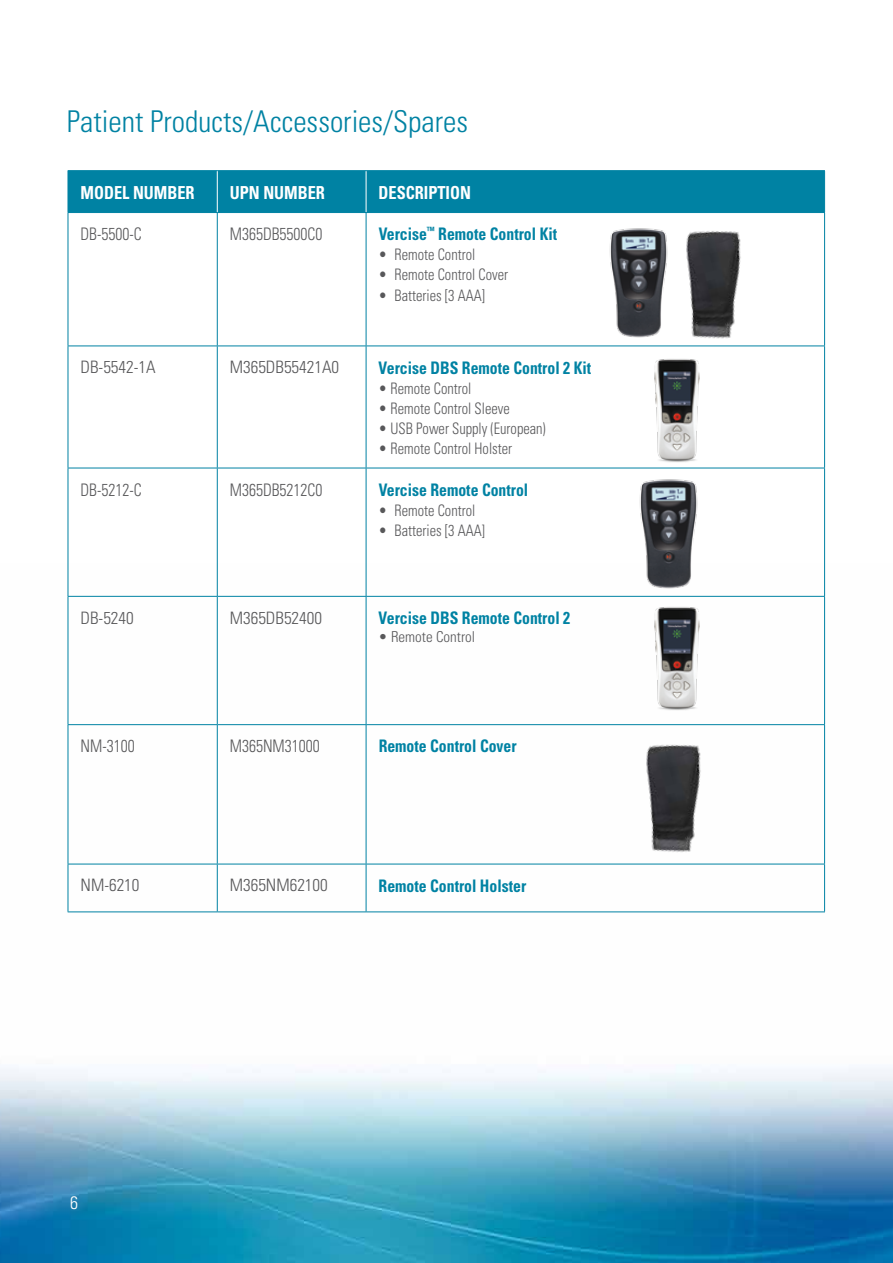
<style>
.page{position:relative;width:893px;height:1263px;background:#fff}
.page>*{position:absolute;margin:0;border:0;box-sizing:border-box;transform-origin:0 0}
.t1{font:300 condensed 30px "Univers";color:#0082a3}
.t2{font:300 condensed 18px "Univers";color:#fff}
.t3{font:700 condensed 17.85px "Univers";color:#fff;scale:.91 1}
.t4{font:700 condensed 17.25px "Univers";color:#0082a3;scale:.91 1}
.t5{font:300 condensed 17.25px "Univers";color:#58585a;scale:.91 1}
.t6{font:300 condensed 17.1px "Univers";color:#58585a}
.t7{font:300 condensed 15.9px "Univers";color:#58585a;scale:.91 1}
.t8{font:300 condensed 15px "Univers";color:#58585a}
.s1{font-size:15.3px}
</style>
<div class="page">
<img style="left:0;top:563px;width:893px;height:700px">
<div style="left:69px;top:171px;width:755px;height:41px;background:#0082a3"></div>
<hr style="left:217px;top:171px;width:1px;height:41px;background:#fff">
<hr style="left:366px;top:171px;width:1px;height:41px;background:#fff">
<hr style="left:68px;top:213px;width:1px;height:133px;background:#0082a3">
<hr style="left:217px;top:213px;width:1px;height:133px;background:#0082a3">
<hr style="left:366px;top:213px;width:1px;height:133px;background:#0082a3">
<hr style="left:824px;top:213px;width:1px;height:133px;background:#0082a3">
<hr style="left:68px;top:346px;width:149px;height:1px;background:#0082a3">
<hr style="left:68px;top:346px;width:1px;height:122px;background:#0082a3">
<hr style="left:217px;top:346px;width:149px;height:1px;background:#0082a3">
<hr style="left:217px;top:346px;width:1px;height:122px;background:#0082a3">
<hr style="left:366px;top:346px;width:459px;height:1px;background:#0082a3">
<hr style="left:366px;top:346px;width:1px;height:122px;background:#0082a3">
<hr style="left:824px;top:346px;width:1px;height:122px;background:#0082a3">
<hr style="left:68px;top:468px;width:149px;height:1px;background:#0082a3">
<hr style="left:68px;top:468px;width:1px;height:128px;background:#0082a3">
<hr style="left:217px;top:468px;width:149px;height:1px;background:#0082a3">
<hr style="left:217px;top:468px;width:1px;height:128px;background:#0082a3">
<hr style="left:366px;top:468px;width:459px;height:1px;background:#0082a3">
<hr style="left:366px;top:468px;width:1px;height:128px;background:#0082a3">
<hr style="left:824px;top:468px;width:1px;height:128px;background:#0082a3">
<hr style="left:68px;top:596px;width:149px;height:1px;background:#0082a3">
<hr style="left:68px;top:597px;width:1px;height:127px;background:#0082a3">
<hr style="left:217px;top:596px;width:149px;height:1px;background:#0082a3">
<hr style="left:217px;top:597px;width:1px;height:127px;background:#0082a3">
<hr style="left:366px;top:596px;width:459px;height:1px;background:#0082a3">
<hr style="left:366px;top:597px;width:1px;height:127px;background:#0082a3">
<hr style="left:824px;top:597px;width:1px;height:127px;background:#0082a3">
<hr style="left:68px;top:724px;width:149px;height:1px;background:#0082a3">
<hr style="left:68px;top:725px;width:1px;height:139px;background:#0082a3">
<hr style="left:217px;top:724px;width:149px;height:1px;background:#0082a3">
<hr style="left:217px;top:725px;width:1px;height:139px;background:#0082a3">
<hr style="left:366px;top:724px;width:459px;height:1px;background:#0082a3">
<hr style="left:366px;top:725px;width:1px;height:139px;background:#0082a3">
<hr style="left:824px;top:725px;width:1px;height:139px;background:#0082a3">
<hr style="left:68px;top:864px;width:149px;height:1px;background:#0082a3">
<hr style="left:68px;top:864px;width:1px;height:47px;background:#0082a3">
<hr style="left:217px;top:864px;width:149px;height:1px;background:#0082a3">
<hr style="left:217px;top:864px;width:1px;height:47px;background:#0082a3">
<hr style="left:366px;top:864px;width:459px;height:1px;background:#0082a3">
<hr style="left:366px;top:864px;width:1px;height:47px;background:#0082a3">
<hr style="left:824px;top:864px;width:1px;height:47px;background:#0082a3">
<hr style="left:68px;top:911px;width:149px;height:1px;background:#0082a3">
<hr style="left:217px;top:911px;width:149px;height:1px;background:#0082a3">
<hr style="left:366px;top:911px;width:459px;height:1px;background:#0082a3">
<hr style="left:68px;top:170px;width:149px;height:1px;background:#0082a3">
<hr style="left:68px;top:171px;width:1px;height:41px;background:#0082a3">
<hr style="left:217px;top:170px;width:149px;height:1px;background:#0082a3">
<hr style="left:366px;top:170px;width:459px;height:1px;background:#0082a3">
<hr style="left:824px;top:171px;width:1px;height:41px;background:#0082a3">
<hr style="left:68px;top:212px;width:149px;height:1px;background:#0082a3">
<hr style="left:217px;top:212px;width:149px;height:1px;background:#0082a3">
<hr style="left:366px;top:212px;width:459px;height:1px;background:#0082a3">
<img style="left:631px;top:479px;width:74px;height:112px">
<img style="left:609px;top:228px;width:59px;height:110px">
<img style="left:686px;top:231px;width:55px;height:108px">
<img style="left:646px;top:738px;width:60px;height:116px">
<img style="left:639px;top:359px;width:74px;height:110px">
<img style="left:639px;top:600px;width:74px;height:121px">
<h1 class="t1" style="left:67px;top:103px;width:403px">Patient Products/Accessories/Spares</h1>
<p class="t3" style="left:81px;top:181px;width:127px">MODEL NUMBER</p>
<p class="t3" style="left:230px;top:181px;width:106px">UPN NUMBER</p>
<p class="t3" style="left:379px;top:181px;width:103px">DESCRIPTION</p>
<p class="t5" style="left:81px;top:224px;width:69px">DB-5500-C</p>
<p class="t5" style="left:230px;top:224px;width:103px">M365DB5500C0</p>
<p class="t4" style="left:379px;top:223px;width:198px">Vercise<sup>™</sup> Remote Control Kit</p>
<p class="t7" style="left:379px;top:245px;width:108px">• Remote Control</p>
<p class="t7" style="left:379px;top:265px;width:144px">• Remote Control Cover</p>
<p class="t7" style="left:379px;top:285px;width:118px">• Batteries [3 AAA]</p>
<p class="t6" style="left:81px;top:357px;width:77px">DB-5542-1A</p>
<p class="t6" style="left:230px;top:357px;width:111px">M365DB55421A0</p>
<p class="t4" style="left:379px;top:357px;width:235px">Vercise DBS Remote Control 2 Kit</p>
<p class="t7" style="left:379px;top:378px;width:103px">• Remote Control</p>
<p class="t7" style="left:379px;top:399px;width:146px">• Remote Control Sleeve</p>
<p class="t7" style="left:379px;top:419px;width:185px">• USB Power Supply (European)</p>
<p class="t7" style="left:379px;top:439px;width:148px">• Remote Control Holster</p>
<p class="t5" style="left:81px;top:479px;width:69px">DB-5212-C</p>
<p class="t5" style="left:230px;top:479px;width:103px">M365DB5212C0</p>
<p class="t4" style="left:379px;top:479px;width:166px">Vercise Remote Control</p>
<p class="t7" style="left:379px;top:501px;width:108px">• Remote Control</p>
<p class="t7" style="left:379px;top:521px;width:118px">• Batteries [3 AAA<span class="s1">]</span></p>
<p class="t6" style="left:81px;top:607px;width:55px">DB-5240</p>
<p class="t6" style="left:230px;top:607px;width:94px">M365DB52400</p>
<p class="t4" style="left:379px;top:607px;width:212px">Vercise DBS Remote Control 2</p>
<p class="t8" style="left:379px;top:628px;width:98px">• Remote Control</p>
<p class="t5" style="left:81px;top:736px;width:61px">NM-3100</p>
<p class="t5" style="left:230px;top:736px;width:100px">M365NM31000</p>
<p class="t4" style="left:379px;top:735px;width:153px">Remote Control Cover</p>
<p class="t6" style="left:81px;top:875px;width:60px">NM-6210</p>
<p class="t6" style="left:230px;top:875px;width:99px">M365NM62100</p>
<p class="t4" style="left:379px;top:875px;width:164px">Remote Control Holster</p>
<p class="t2" style="left:70px;top:1192px;width:9px">6</p>
</div>
